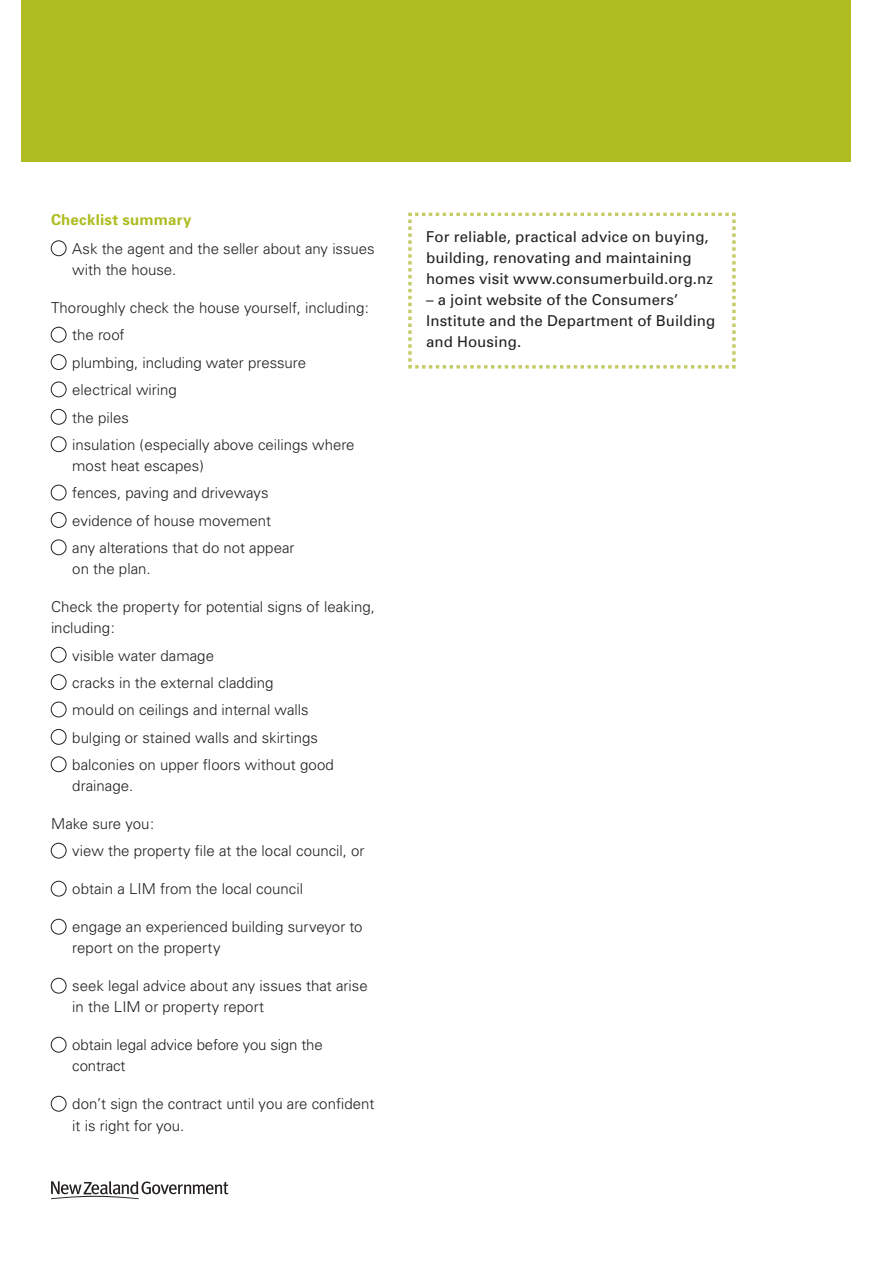
<style>
.page{position:relative;width:893px;height:1263px;background:#fff}
.page>*{position:absolute;margin:0;border:0;box-sizing:border-box;transform-origin:0 0}
.t1{font:300 15px/27.5px "Univers";color:#231f20}
.t2{font:15px/21px "Univers";letter-spacing:.005em;color:#231f20}
.t3{font:700 15px "Univers";letter-spacing:.015em;color:#aebc21}
</style>
<div class="page">
<div style="left:21px;top:0;width:829px;height:162px;background:#aebc21"></div>
<div style="left:51px;top:241px;width:15px;height:15px;border:1px solid #231f20;border-radius:50%"></div>
<div style="left:51px;top:327px;width:15px;height:15px;border:1px solid #231f20;border-radius:50%"></div>
<div style="left:51px;top:354px;width:15px;height:16px;border:1px solid #231f20;border-radius:50%"></div>
<div style="left:51px;top:382px;width:15px;height:15px;border:1px solid #231f20;border-radius:50%"></div>
<div style="left:51px;top:409px;width:15px;height:15px;border:1px solid #231f20;border-radius:50%"></div>
<div style="left:51px;top:437px;width:15px;height:15px;border:1px solid #231f20;border-radius:50%"></div>
<div style="left:51px;top:485px;width:15px;height:15px;border:1px solid #231f20;border-radius:50%"></div>
<div style="left:51px;top:512px;width:15px;height:16px;border:1px solid #231f20;border-radius:50%"></div>
<div style="left:51px;top:540px;width:15px;height:15px;border:1px solid #231f20;border-radius:50%"></div>
<div style="left:51px;top:647px;width:15px;height:15px;border:1px solid #231f20;border-radius:50%"></div>
<div style="left:51px;top:674px;width:15px;height:16px;border:1px solid #231f20;border-radius:50%"></div>
<div style="left:51px;top:702px;width:15px;height:15px;border:1px solid #231f20;border-radius:50%"></div>
<div style="left:51px;top:729px;width:15px;height:15px;border:1px solid #231f20;border-radius:50%"></div>
<div style="left:51px;top:757px;width:15px;height:15px;border:1px solid #231f20;border-radius:50%"></div>
<div style="left:51px;top:843px;width:15px;height:15px;border:1px solid #231f20;border-radius:50%"></div>
<div style="left:51px;top:881px;width:15px;height:15px;border:1px solid #231f20;border-radius:50%"></div>
<div style="left:51px;top:919px;width:15px;height:15px;border:1px solid #231f20;border-radius:50%"></div>
<div style="left:51px;top:978px;width:15px;height:15px;border:1px solid #231f20;border-radius:50%"></div>
<div style="left:51px;top:1037px;width:15px;height:15px;border:1px solid #231f20;border-radius:50%"></div>
<div style="left:51px;top:1096px;width:15px;height:15px;border:1px solid #231f20;border-radius:50%"></div>
<svg style="left:408px;top:212px;width:328px;height:157px"></svg>
<svg style="left:51px;top:1181px;width:177px;height:18px"></svg>
<p class="t3" style="left:51px;top:210px;width:142px">Checklist summary</p>
<p class="t1" style="left:72px;top:238px;width:304px;line-height:21px">Ask the agent and the seller about any issues with the house.</p>
<p class="t1" style="left:72px;top:294px;width:298px;text-indent:-21px">Thoroughly check the house yourself, including: the roof<br>plumbing, including water pressure electrical wiring<br>the piles<br>insulation (especially above ceilings where</p>
<p class="t1" style="left:72px;top:452px;width:224px">most heat escapes)<br>fences, paving and driveways evidence of house movement any alterations that do not appear</p>
<p class="t1" style="left:72px;top:555px;width:80px">on the plan.</p>
<p class="t1" style="left:51px;top:596px;width:326px;line-height:21px">Check the property for potential signs of leaking, including:</p>
<p class="t1" style="left:72px;top:641px;width:263px">visible water damage<br>cracks in the external cladding<br>mould on ceilings and internal walls bulging or stained walls and skirtings balconies on upper floors without good</p>
<p class="t1" style="left:72px;top:772px;width:62px">drainage.</p>
<p class="t1" style="left:72px;top:810px;width:294px;text-indent:-21px">Make sure you:<br>view the property file at the local council, or</p>
<p class="t1" style="left:72px;top:875px;width:232px">obtain a LIM from the local council</p>
<p class="t1" style="left:72px;top:917px;width:292px;line-height:21px">engage an experienced building surveyor to report on the property</p>
<p class="t1" style="left:72px;top:976px;width:297px;line-height:21px">seek legal advice about any issues that arise in the LIM or property report</p>
<p class="t1" style="left:72px;top:1035px;width:252px;line-height:21px">obtain legal advice before you sign the contract</p>
<p class="t1" style="left:72px;top:1094px;width:304px;line-height:21px">don’t sign the contract until you are confident it is right for you.</p>
<p class="t2" style="left:426px;top:226px;width:288px">For reliable, practical advice on buying, building, renovating and maintaining homes visit www.consumerbuild.org.nz</p>
<p class="t2" style="left:426px;top:289px;width:291px">– a joint website of the Consumers’<br>Institute and the Department of Building and Housing.</p>
</div>
